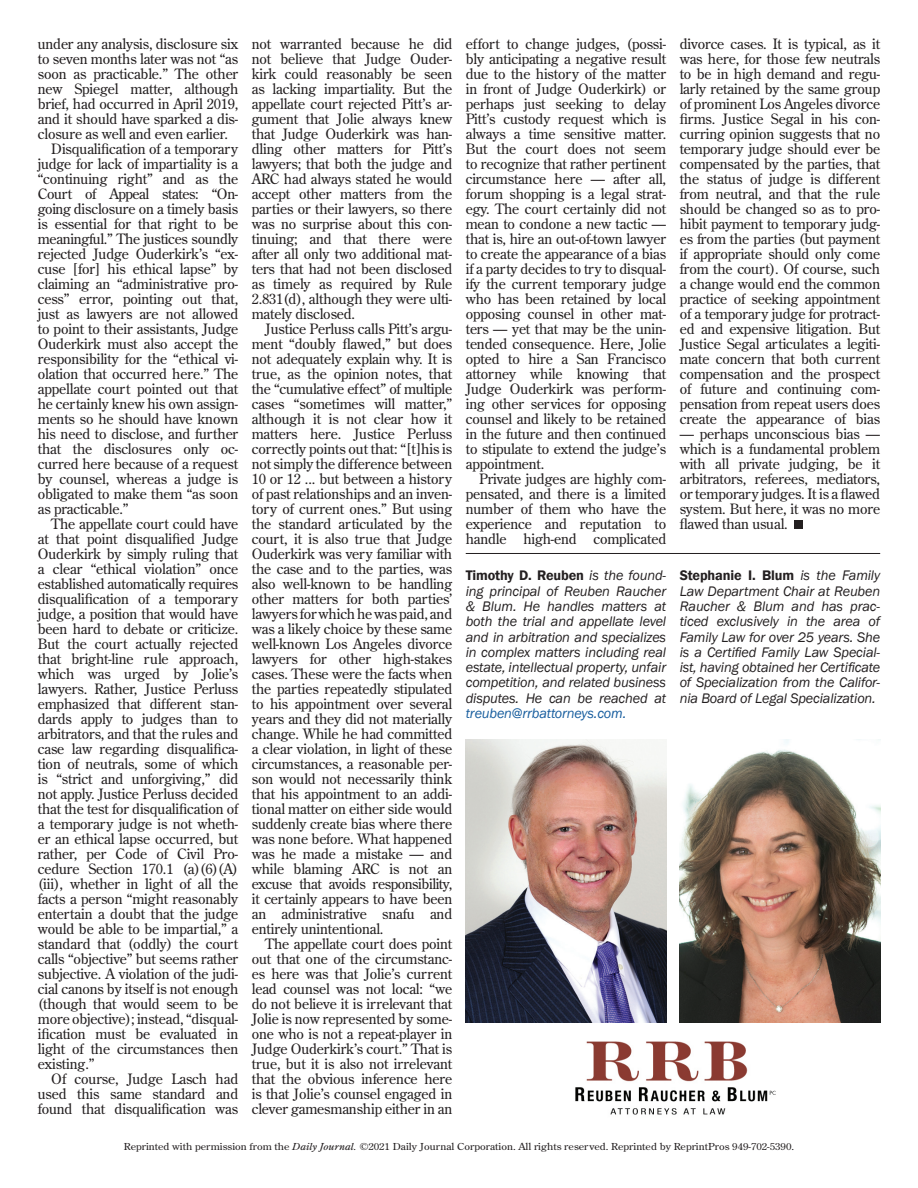
<style>
.page{position:relative;width:918px;height:1188px;background:#fff}
.page>*{position:absolute;margin:0;border:0;box-sizing:border-box;transform-origin:0 0}
.t1{font:14.25px/15px "Century Old Style Std";letter-spacing:-.01em;color:#231f20;text-align:justify}
.t2{font:italic 14.25px/15.3px "Franklin Gothic";letter-spacing:-.01em;color:#231f20;text-align:justify}
.t3{font:9.6px "Century Old Style Std";color:#231f20;scale:1.12 1}
.s1{font-weight:600;font-style:normal}
.s2{color:#175d9e}
.s3{font-style:italic}
</style>
<div class="page">
<div style="left:795px;top:521px;width:8px;height:8px;background:#231f20"></div>
<img style="left:575px;top:1041px;width:201px;height:74px">
<img style="left:680px;top:740px;width:200px;height:283px">
<img style="left:466px;top:740px;width:200px;height:283px">
<hr style="left:466px;top:553px;width:414px;height:1px;background:#231f20">
<p class="t1" style="left:38px;top:36px;width:202px">under any analysis, disclosure six to seven months later was not “as soon as practicable.” The other new Spiegel matter, although brief, had occurred in April 2019, and it should have sparked a dis&shy;closure as well and even earlier.</p>
<p class="t1" style="left:38px;top:141px;width:202px;text-indent:14px">Disqualification of a temporary judge for lack of impartiality is a “continuing right” and as the Court of Appeal states: “On&shy;going disclosure on a timely basis is essential for that right to be meaningful.” The justices soundly rejected Judge Ouderkirk’s “ex&shy;cuse [for] his ethical lapse” by claiming an “administrative pro&shy;cess” error, pointing out that, just as lawyers are not allowed to point to their assistants, Judge Ouderkirk must also accept the responsibility for the “ethical vi&shy;olation that occurred here.” The appellate court pointed out that he certainly knew his own assign&shy;ments so he should have known his need to disclose, and further that the disclosures only oc&shy;curred here because of a request by counsel, whereas a judge is obligated to make them “as soon as practicable.”</p>
<p class="t1" style="left:38px;top:516px;width:202px;text-indent:14px">The appellate court could have at that point disqualified Judge Ouderkirk by simply ruling that a clear “ethical violation” once established automatically requires disqualification of a temporary judge, a position that would have been hard to debate or criticize.<br>But the court actually rejected that bright-line rule approach, which was urged by Jolie’s lawyers. Rather, Justice Perluss emphasized that different stan&shy;dards apply to judges than to arbitrators, and that the rules and case law regarding disqualifica&shy;tion of neutrals, some of which is “strict and unforgiving,” did not apply. Justice Perluss decided that the test for disqualification of a temporary judge is not wheth&shy;er an ethical lapse occurred, but rather, per Code of Civil Pro&shy;cedure Section 170.1 (a)(6)(A) (iii), whether in light of all the facts a person “might reasonably entertain a doubt that the judge would be able to be impartial,” a standard that (oddly) the court calls “objective” but seems rather subjective. A violation of the judi&shy;cial canons by itself is not enough (though that would seem to be more objective); instead, “disqual&shy;ification must be evaluated in light of the circumstances then existing.”</p>
<p class="t1" style="left:38px;top:1071px;width:202px;text-indent:14px">Of course, Judge Lasch had used this same standard and found that disqualification was</p>
<p class="t1" style="left:252px;top:36px;width:202px">not warranted because he did not believe that Judge Ouder&shy;kirk could reasonably be seen as lacking impartiality. But the appellate court rejected Pitt’s ar&shy;gument that Jolie always knew that Judge Ouderkirk was han&shy;dling other matters for Pitt’s lawyers; that both the judge and ARC had always stated he would accept other matters from the parties or their lawyers, so there was no surprise about this con&shy;tinuing; and that there were after all only two additional mat&shy;ters that had not been disclosed as timely as required by Rule 2.831(d), although they were ulti&shy;mately disclosed.</p>
<p class="t1" style="left:252px;top:321px;width:202px;text-indent:14px">Justice Perluss calls Pitt’s argu&shy;ment “doubly flawed,” but does not adequately explain why. It is true, as the opinion notes, that the “cumulative effect” of multiple cases “sometimes will matter,” although it is not clear how it matters here. Justice Perluss correctly points out that: “[t]his is not simply the difference between 10 or 12 ... but between a history of past relationships and an inven&shy;tory of current ones.” But using the standard articulated by the court, it is also true that Judge Ouderkirk was very familiar with the case and to the parties, was also well-known to be handling other matters for both parties’ lawyers for which he was paid, and was a likely choice by these same well-known Los Angeles divorce lawyers for other high-stakes cases. These were the facts when the parties repeatedly stipulated to his appointment over several years and they did not materially change. While he had committed a clear violation, in light of these circumstances, a reasonable per&shy;son would not necessarily think that his appointment to an addi&shy;tional matter on either side would suddenly create bias where there was none before. What happened was he made a mistake — and while blaming ARC is not an excuse that avoids responsibility, it certainly appears to have been an administrative snafu and entirely unintentional.</p>
<p class="t1" style="left:252px;top:936px;width:202px;text-indent:14px">The appellate court does point out that one of the circumstanc&shy;es here was that Jolie’s current lead counsel was not local: “we do not believe it is irrelevant that Jolie is now represented by some&shy;one who is not a repeat-player in Judge Ouderkirk’s court.” That is true, but it is also not irrelevant that the obvious inference here is that Jolie’s counsel engaged in clever gamesmanship either in an</p>
<p class="t1" style="left:466px;top:36px;width:202px">effort to change judges, (possi&shy;bly anticipating a negative result due to the history of the matter in front of Judge Ouderkirk) or perhaps just seeking to delay Pitt’s custody request which is always a time sensitive matter.<br>But the court does not seem to recognize that rather pertinent circumstance here — after all, forum shopping is a legal strat&shy;egy. The court certainly did not mean to condone a new tactic — that is, hire an out-of-town lawyer to create the appearance of a bias if a party decides to try to disqual&shy;ify the current temporary judge who has been retained by local opposing counsel in other mat&shy;ters — yet that may be the unin&shy;tended consequence. Here, Jolie opted to hire a San Francisco attorney while knowing that Judge Ouderkirk was perform&shy;ing other services for opposing counsel and likely to be retained in the future and then continued to stipulate to extend the judge’s appointment.</p>
<p class="t1" style="left:466px;top:471px;width:202px;text-indent:14px">Private judges are highly com&shy;pensated, and there is a limited number of them who have the experience and reputation to handle high-end complicated</p>
<p class="t1" style="left:680px;top:36px;width:202px">divorce cases. It is typical, as it was here, for those few neutrals to be in high demand and regu&shy;larly retained by the same group of prominent Los Angeles divorce firms. Justice Segal in his con&shy;curring opinion suggests that no temporary judge should ever be compensated by the parties, that the status of judge is different from neutral, and that the rule should be changed so as to pro&shy;hibit payment to temporary judg&shy;es from the parties (but payment if appropriate should only come from the court). Of course, such a change would end the common practice of seeking appointment of a temporary judge for protract&shy;ed and expensive litigation. But Justice Segal articulates a legiti&shy;mate concern that both current compensation and the prospect of future and continuing com&shy;pensation from repeat users does create the appearance of bias</p>
<p class="t1" style="left:680px;top:426px;width:202px">— perhaps unconscious bias — which is a fundamental problem with all private judging, be it arbitrators, referees, mediators, or temporary judges. It is a flawed system. But here, it was no more flawed than usual.</p>
<p class="t2" style="left:466px;top:568px;width:202px"><span class="s1">Timothy D. Reuben</span> is the found&shy;ing principal of Reuben Raucher &amp; Blum. He handles matters at both the trial and appellate level and in arbitration and specializes in complex matters including real estate, intellectual property, unfair competition, and related business disputes. He can be reached at <span class="s2">treuben@rrbattorneys.com.</span></p>
<p class="t2" style="left:680px;top:568px;width:202px"><span class="s1">Stephanie I. Blum</span> is the Family Law Department Chair at Reuben Raucher &amp; Blum and has prac&shy;ticed exclusively in the area of Family Law for over 25 years. She is a Certified Family Law Special&shy;ist, having obtained her Certificate of Specialization from the Califor&shy;nia Board of Legal Specialization.</p>
<p class="t3" style="left:124px;top:1141px;width:600px">Reprinted with permission from the <span class="s3">Daily Journal.</span> ©2021 Daily Journal Corporation. All rights reserved. Reprinted by ReprintPros 949-702-5390.</p>
</div>
